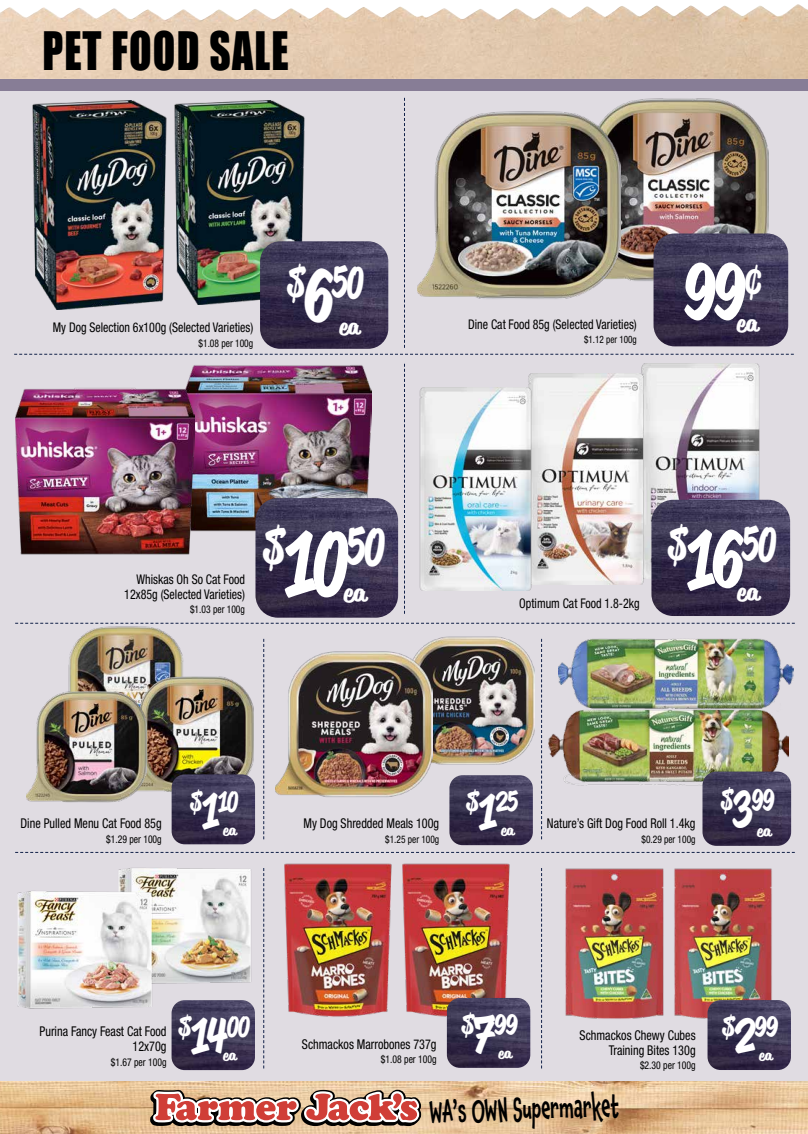
<style>
.page{position:relative;width:808px;height:1134px;background:#fff}
.page>*{position:absolute;margin:0;border:0;box-sizing:border-box;transform-origin:0 0}
.t1{font:700 78.2px "Reklame Script";color:#fff;scale:.68 1}
.t2{font:700 51.3px "Reklame Script";color:#fff;scale:.68 1}
.t3{font:48.7px "Impact";letter-spacing:.03em;color:#000;scale:.85 1}
.t4{font:700 47px "Reklame Script";color:#fff;scale:.66 1}
.t5{font:700 43.4px "Reklame Script";color:#fff;scale:.66 1}
.t6{font:700 30px "Reklame Script";color:#fff;scale:.66 1}
.t7{font:500 28.8px "Chaloops";color:#000;scale:.65 1}
.t8{font:700 28.3px "Reklame Script";color:#fff;scale:.72 1}
.t9{font:700 28.3px "Reklame Script";color:#fff;scale:.68 1}
.t10{font:700 23.7px "Reklame Script";color:#fff}
.t11{font:700 23px "Reklame Script";color:#fff}
.t12{font:700 22.4px "Reklame Script";color:#fff}
.t13{font:700 21.3px "Reklame Script";color:#fff}
.t14{font:700 14.7px "Reklame Script";color:#fff}
.t15{font:700 13.8px "Reklame Script";color:#fff}
.t16{font:condensed 13.5px/14.7px "Helvetica Neue LT Std";color:#000;text-align:right;scale:.9 1}
.t17{font:condensed 13.3px/14.5px "Helvetica Neue LT Std";color:#000;text-align:right;scale:.9 1}
.t18{font:condensed 10.7px "Helvetica Neue LT Std";color:#000;scale:.9 1}
.t19{font:condensed 10.6px "Helvetica Neue LT Std";color:#000;scale:.9 1}
.t20{font:condensed 10.4px "Helvetica Neue LT Std";color:#000;scale:.9 1}
.t21{font:condensed 10.2px "Helvetica Neue LT Std";color:#000;scale:.9 1}
.s1{font-size:74.5px}
.s2{font-size:88px}
.s3{font-size:80.6px}
.s4{font-size:48.5px}
.s5{font-size:51.5px}
</style>
<div class="page">
<div style="left:0;top:88px;width:808px;height:993px;background:#e0dce2"></div>
<img style="left:0;top:5px;width:808px;height:74px">
<div style="left:0;top:79px;width:808px;height:12px;background:#877d96"></div>
<img style="left:0;top:1081px;width:808px;height:53px">
<svg style="left:149px;top:1089px;width:273px;height:38px"></svg>
<svg style="left:263px;top:639px;width:1px;height:200px"></svg>
<svg style="left:263px;top:868px;width:1px;height:200px"></svg>
<svg style="left:541px;top:639px;width:1px;height:200px"></svg>
<svg style="left:541px;top:868px;width:1px;height:200px"></svg>
<svg style="left:404px;top:364px;width:1px;height:250px"></svg>
<svg style="left:404px;top:98px;width:1px;height:250px"></svg>
<svg style="left:15px;top:623px;width:780px;height:1px"></svg>
<svg style="left:15px;top:852px;width:780px;height:1px"></svg>
<svg style="left:14px;top:354px;width:780px;height:1px"></svg>
<img style="left:620px;top:98px;width:149px;height:183px">
<img style="left:417px;top:105px;width:203px;height:194px">
<img style="left:653px;top:233px;width:135px;height:113px">
<img style="left:68px;top:626px;width:116px;height:60px">
<img style="left:129px;top:672px;width:124px;height:124px">
<img style="left:26px;top:686px;width:120px;height:117px">
<img style="left:204px;top:100px;width:101px;height:204px">
<img style="left:32px;top:100px;width:172px;height:210px">
<img style="left:425px;top:636px;width:109px;height:129px">
<img style="left:275px;top:645px;width:158px;height:152px">
<img style="left:641px;top:364px;width:128px;height:136px">
<img style="left:449px;top:775px;width:84px;height:70px">
<img style="left:528px;top:373px;width:134px;height:211px">
<img style="left:559px;top:638px;width:235px;height:60px">
<img style="left:549px;top:698px;width:239px;height:88px">
<img style="left:702px;top:771px;width:89px;height:75px">
<img style="left:419px;top:387px;width:130px;height:203px">
<img style="left:651px;top:500px;width:139px;height:116px">
<img style="left:118px;top:868px;width:134px;height:116px">
<img style="left:17px;top:879px;width:137px;height:130px">
<img style="left:172px;top:1000px;width:83px;height:70px">
<img style="left:565px;top:868px;width:97px;height:151px">
<img style="left:662px;top:868px;width:110px;height:151px">
<img style="left:707px;top:1000px;width:84px;height:70px">
<img style="left:284px;top:863px;width:106px;height:154px">
<img style="left:390px;top:863px;width:120px;height:156px">
<img style="left:447px;top:998px;width:83px;height:70px">
<img style="left:188px;top:365px;width:183px;height:167px">
<img style="left:15px;top:381px;width:180px;height:174px">
<img style="left:255px;top:498px;width:143px;height:120px">
<img style="left:260px;top:241px;width:128px;height:108px">
<img style="left:172px;top:774px;width:83px;height:70px">
<h3 class="t3" style="left:43px;top:13px;width:291px">PET FOOD SALE</h3>
<p class="t17" style="left:53px;top:320px;width:224px">My Dog Selection 6x100g (Selected Varieties)</p>
<p class="t19" style="left:199px;top:337px;width:62px">$1.08 per 100g</p>
<h3 class="t5" style="left:286px;top:251px;width:118px">$<span class="s1">6</span>50</h3>
<h3 class="t13" style="left:339px;top:312px;width:22px">ea</h3>
<p class="t17" style="left:468px;top:317px;width:189px">Dine Cat Food 85g (Selected Varieties)</p>
<p class="t21" style="left:584px;top:334px;width:60px">$1.12 per 100g</p>
<h1 class="t1" style="left:685px;top:236px;width:109px">99<sup>¢</sup></h1>
<h3 class="t12" style="left:737px;top:307px;width:23px">ea</h3>
<p class="t17" style="left:124px;top:572px;width:136px">Whiskas Oh So Cat Food<br>12x85g (Selected Varieties)</p>
<p class="t19" style="left:190px;top:603px;width:63px">$1.03 per 100g</p>
<h2 class="t2" style="left:262px;top:510px;width:181px">$<span class="s2">10</span>50</h2>
<h3 class="t10" style="left:344px;top:576px;width:24px">ea</h3>
<p class="t17" style="left:519px;top:596px;width:135px">Optimum Cat Food 1.8-2kg</p>
<h3 class="t4" style="left:667px;top:511px;width:166px">$<span class="s3">16</span>50</h3>
<h3 class="t11" style="left:737px;top:576px;width:23px">ea</h3>
<p class="t16" style="left:21px;top:816px;width:158px">Dine Pulled Menu Cat Food 85g</p>
<p class="t18" style="left:106px;top:833px;width:63px">$1.29 per 100g</p>
<h3 class="t9" style="left:190px;top:781px;width:73px">$<span class="s4">1</span>10</h3>
<p class="t15" style="left:223px;top:820px;width:15px">ea</p>
<p class="t16" style="left:304px;top:816px;width:152px">My Dog Shredded Meals 100g</p>
<p class="t20" style="left:385px;top:833px;width:61px">$1.25 per 100g</p>
<h3 class="t8" style="left:465px;top:782px;width:74px">$<span class="s4">1</span>25</h3>
<p class="t15" style="left:501px;top:821px;width:15px">ea</p>
<p class="t16" style="left:547px;top:816px;width:167px">Nature’s Gift Dog Food Roll 1.4kg</p>
<p class="t20" style="left:641px;top:833px;width:61px">$0.29 per 100g</p>
<h3 class="t6" style="left:720px;top:778px;width:84px">$<span class="s5">3</span>99</h3>
<p class="t14" style="left:757px;top:820px;width:15px">ea</p>
<p class="t16" style="left:40px;top:1024px;width:143px">Purina Fancy Feast Cat Food<br>12x70g</p>
<p class="t18" style="left:111px;top:1055px;width:63px">$1.67 per 100g</p>
<h3 class="t8" style="left:178px;top:1007px;width:101px">$<span class="s4">14</span>00</h3>
<p class="t15" style="left:223px;top:1046px;width:15px">ea</p>
<p class="t16" style="left:302px;top:1036px;width:151px">Schmackos Marrobones 737g</p>
<p class="t18" style="left:381px;top:1053px;width:63px">$1.08 per 100g</p>
<h3 class="t8" style="left:461px;top:1004px;width:80px">$<span class="s4">7</span>99</h3>
<p class="t15" style="left:498px;top:1044px;width:15px">ea</p>
<p class="t16" style="left:580px;top:1028px;width:130px">Schmackos Chewy Cubes<br>Training Bites 130g</p>
<p class="t18" style="left:640px;top:1059px;width:63px">$2.30 per 100g</p>
<h3 class="t8" style="left:721px;top:1007px;width:80px">$<span class="s4">2</span>99</h3>
<p class="t15" style="left:759px;top:1046px;width:15px">ea</p>
<h3 class="t7" style="left:429px;top:1090px;width:293px;rotate:-2deg">WA’s OWN Supermarket</h3>
</div>
